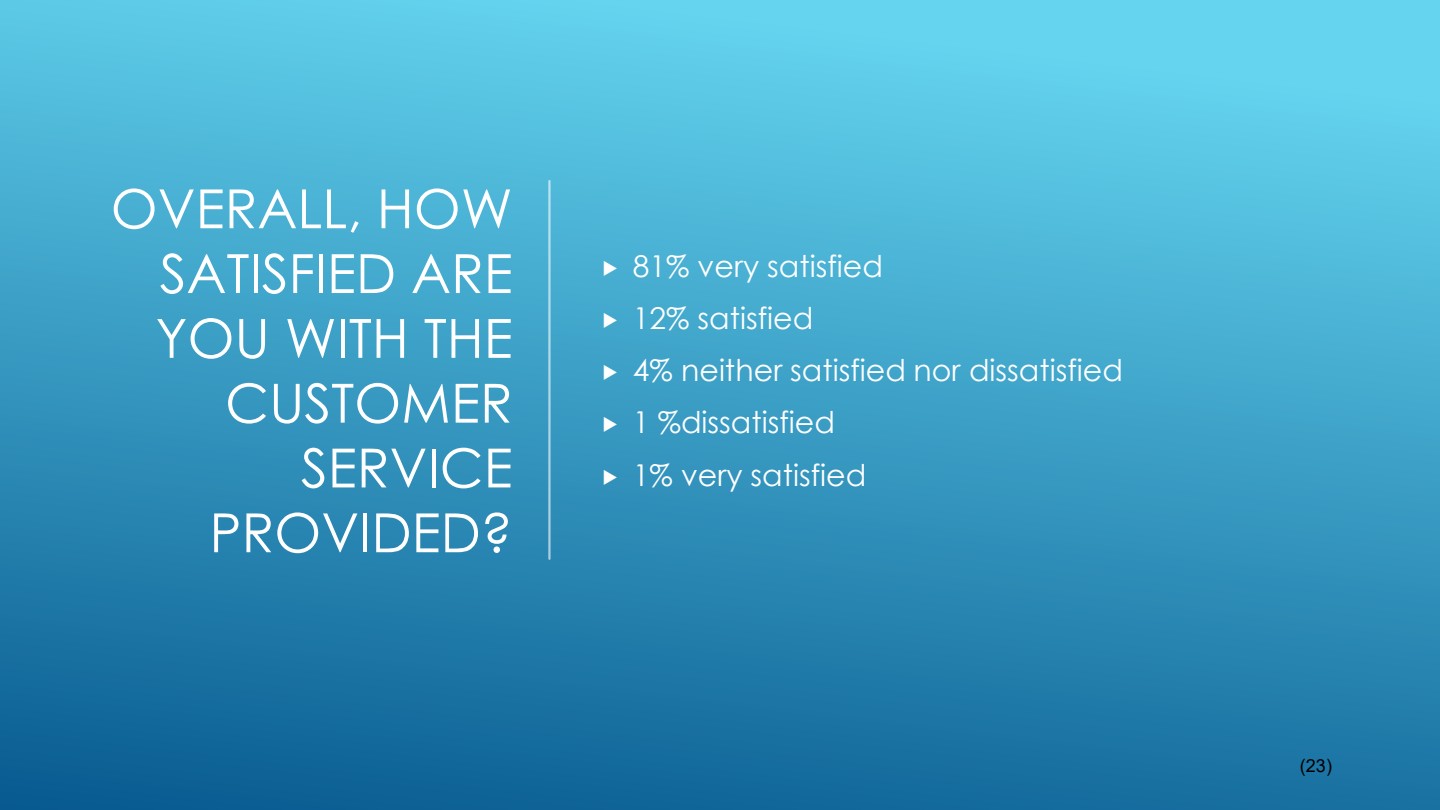
<style>
.page{position:relative;width:1440px;height:810px;background:#fff}
.page>*{position:absolute;margin:0;border:0;box-sizing:border-box;transform-origin:0 0}
.t1{font:54px/64.8px "Century Gothic";color:#fff;text-align:right}
.t2{font:30px "Century Gothic";color:#fff}
.t3{font:18px "Arial";color:#000}
</style>
<div class="page">
<div style="left:0;top:0;width:1440px;height:810px;background:linear-gradient(to bottom,#65d5f0,#106598)"></div>
<hr style="left:548px;top:181px;width:3px;height:378px;background:#fff;opacity:.6">
<svg style="left:604px;top:260px;width:13px;height:16px"></svg>
<svg style="left:604px;top:313px;width:13px;height:15px"></svg>
<svg style="left:604px;top:365px;width:13px;height:15px"></svg>
<svg style="left:604px;top:417px;width:13px;height:15px"></svg>
<svg style="left:604px;top:469px;width:13px;height:15px"></svg>
<h2 class="t1" style="left:111px;top:176px;width:404px">OVERALL, HOW<br>SATISFIED ARE<br>YOU WITH THE<br>CUSTOMER<br>SERVICE<br>PROVIDED?</h2>
<p class="t2" style="left:633px;top:245px;width:252px">81% very satisfied</p>
<p class="t2" style="left:633px;top:297px;width:182px">12% satisfied</p>
<p class="t2" style="left:633px;top:349px;width:492px">4% neither satisfied nor dissatisfied</p>
<p class="t2" style="left:633px;top:402px;width:204px">1 %dissatisfied</p>
<p class="t2" style="left:633px;top:454px;width:235px">1% very satisfied</p>
<p class="t3" style="left:1300px;top:753px;width:34px">(23)</p>
</div>
